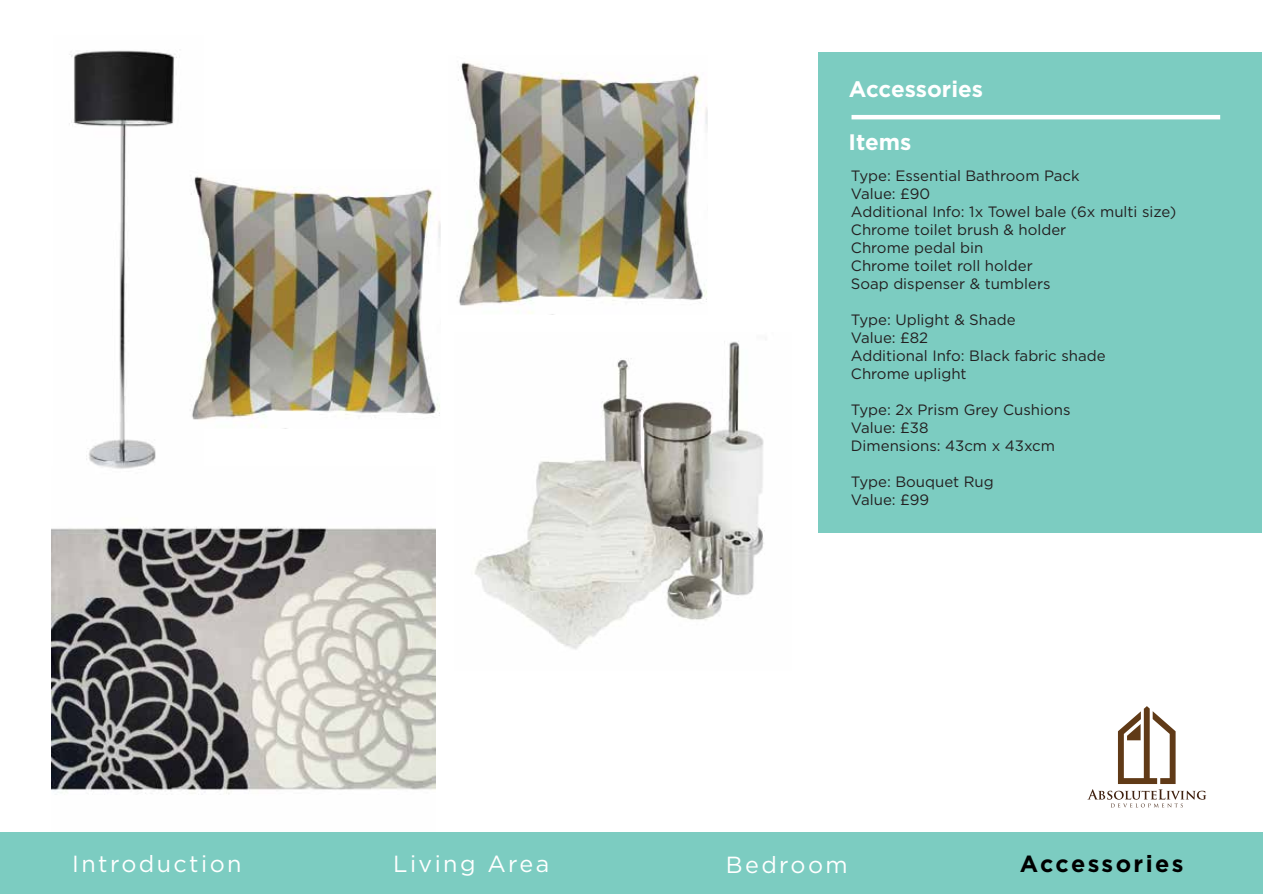
<style>
.page{position:relative;width:1263px;height:894px;background:#fff}
.page>*{position:absolute;margin:0;border:0;box-sizing:border-box;transform-origin:0 0}
.t1{font:23.4px "Gotham";letter-spacing:.105em;color:#fff}
.t2{font:700 23.4px "Gotham";letter-spacing:.105em;color:#000}
.t3{font:700 22.5px "Gotham";color:#fff}
.t4{font:15px/18px "Gotham";color:#231f20}
</style>
<div class="page">
<img style="left:51px;top:527px;width:384px;height:306px">
<div style="left:0;top:833px;width:1263px;height:61px;background:#7cccc1"></div>
<div style="left:818px;top:52px;width:444px;height:481px;background:#7cccc1"></div>
<hr style="left:852px;top:115px;width:368px;height:4px;background:#fff">
<img style="left:474px;top:341px;width:291px;height:309px">
<img style="left:69px;top:50px;width:108px;height:419px">
<img style="left:191px;top:176px;width:250px;height:253px">
<img style="left:458px;top:62px;width:250px;height:253px">
<svg style="left:1087px;top:706px;width:119px;height:101px"></svg>
<h2 class="t3" style="left:849px;top:76px;width:136px">Accessories</h2>
<h2 class="t3" style="left:849px;top:129px;width:64px">Items</h2>
<p class="t4" style="left:851px;top:166px;width:327px">Type: Essential Bathroom Pack<br>Value: £90<br>Additional Info: 1x Towel bale (6x multi size)<br>Chrome toilet brush &amp; holder<br>Chrome pedal bin<br>Chrome toilet roll holder<br>Soap dispenser &amp; tumblers</p>
<p class="t4" style="left:851px;top:310px;width:256px">Type: Uplight &amp; Shade<br>Value: £82<br>Additional Info: Black fabric shade<br>Chrome uplight</p>
<p class="t4" style="left:851px;top:400px;width:221px">Type: 2x Prism Grey Cushions<br>Value: £38<br>Dimensions: 43cm x 43xcm</p>
<p class="t4" style="left:851px;top:472px;width:144px">Type: Bouquet Rug<br>Value: £99</p>
<h1 class="t1" style="left:72px;top:851px;width:171px">Introduction</h1>
<h1 class="t1" style="left:393px;top:851px;width:158px">Living Area</h1>
<h1 class="t1" style="left:726px;top:852px;width:123px">Bedroom</h1>
<h1 class="t2" style="left:1020px;top:851px;width:165px">Accessories</h1>
</div>
